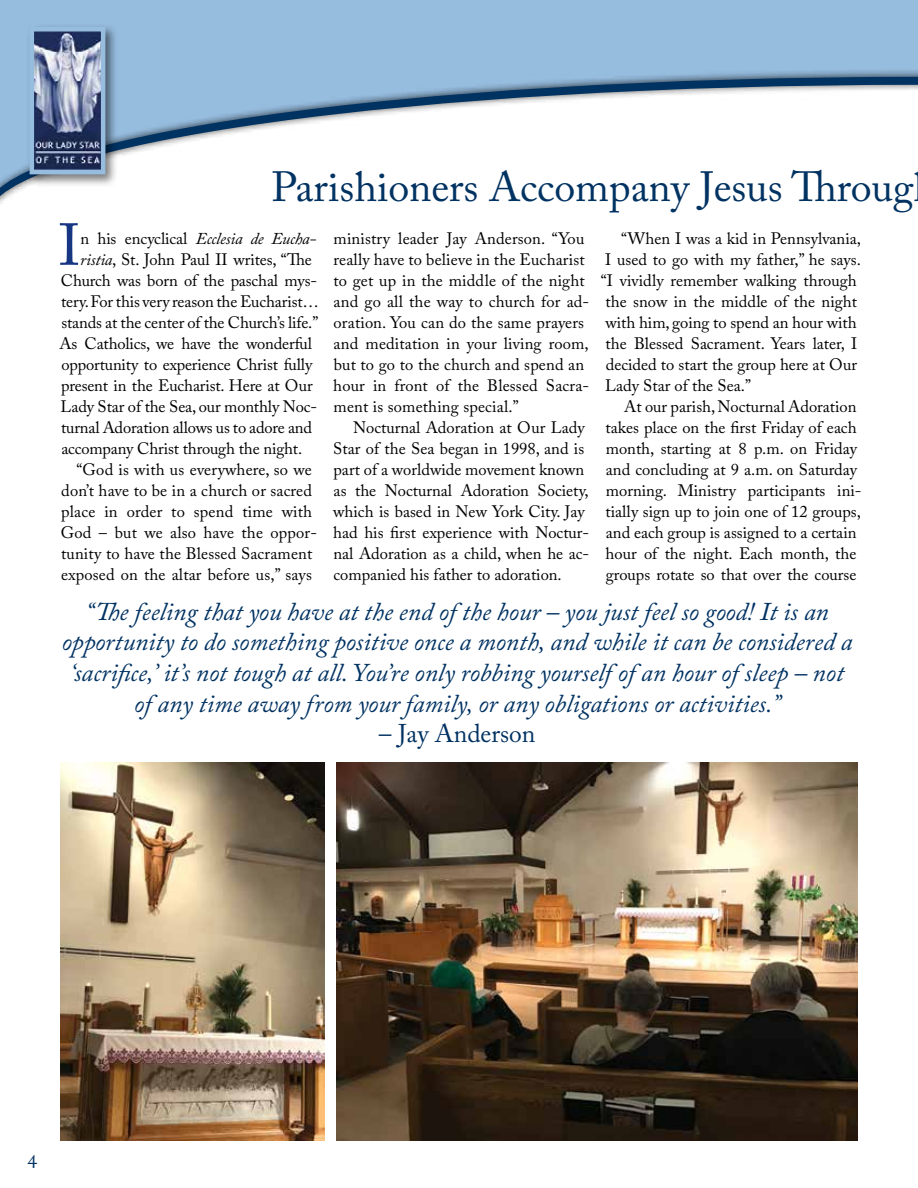
<style>
.page{position:relative;width:918px;height:1188px;background:#fff}
.page>*{position:absolute;margin:0;border:0;box-sizing:border-box;transform-origin:0 0}
.t1{font:58.65px "Adobe Caslon Pro";color:#163683}
.t2{font:42px "Adobe Caslon Pro";color:#003262}
.t3{font:italic 25.5px/30.6px "Adobe Caslon Pro";color:#003262;text-align:center}
.t4{font:25.5px "Adobe Caslon Pro";color:#003262}
.t5{font:21px "Adobe Caslon Pro";color:#003262}
.t6{font:16.5px/21px "Adobe Caslon Pro";color:#000}
.t7{font:italic 16.5px "Adobe Caslon Pro";letter-spacing:-.01em;color:#000}
.s1{font-style:normal}
.s2{font-style:italic}
</style>
<div class="page">
<div style="left:0;top:0;width:918px;height:217px;background:#96bcde"></div>
<div style="left:0;top:69px;width:918px;height:152px;background:#000;opacity:.75"></div>
<svg style="left:0;top:77px;width:918px;height:138px;background:#dde6ed"></svg>
<div style="left:26px;top:24px;width:92px;height:163px;background:#000;opacity:.51"></div>
<img style="left:35px;top:32px;width:65px;height:137px">
<div style="left:30px;top:27px;width:75px;height:147px;border:4px solid #96bcde"></div>
<img style="left:337px;top:763px;width:520px;height:378px">
<img style="left:61px;top:763px;width:264px;height:378px">
<h2 class="t2" style="left:272px;top:162px;width:643px">Parishioners Accompany Jesus Throug</h2>
<h1 class="t1" style="left:59px;top:210px;width:23px">I</h1>
<p class="t7" style="left:80px;top:228px;width:238px"><span class="s1">n his encyclical</span> Ecclesia de Eucha-</p>
<p class="t6" style="left:80px;top:249px;width:233px"><span class="s2">ristia</span>, St. John Paul II writes, “The</p>
<p class="t6" style="left:61px;top:270px;width:258px">Church was born of the paschal mys-</p>
<p class="t6" style="left:61px;top:291px;width:259px">tery. For this very reason the Eucharist…</p>
<p class="t6" style="left:61px;top:312px;width:258px">stands at the center of the Church’s life.”</p>
<p class="t6" style="left:59px;top:333px;width:254px">As Catholics, we have the wonderful</p>
<p class="t6" style="left:61px;top:354px;width:253px">opportunity to experience Christ fully</p>
<p class="t6" style="left:61px;top:375px;width:253px">present in the Eucharist. Here at Our</p>
<p class="t6" style="left:61px;top:396px;width:258px">Lady Star of the Sea, our monthly Noc-</p>
<p class="t6" style="left:61px;top:417px;width:252px">turnal Adoration allows us to adore and</p>
<p class="t6" style="left:61px;top:438px;width:242px">accompany Christ through the night.</p>
<p class="t6" style="left:77px;top:459px;width:237px">“God is with us everywhere, so we</p>
<p class="t6" style="left:61px;top:480px;width:252px">don’t have to be in a church or sacred</p>
<p class="t6" style="left:61px;top:501px;width:252px">place in order to spend time with</p>
<p class="t6" style="left:61px;top:522px;width:258px">God – but we also have the oppor-</p>
<p class="t6" style="left:61px;top:543px;width:253px">tunity to have the Blessed Sacrament</p>
<p class="t6" style="left:61px;top:564px;width:252px">exposed on the altar before us,” says</p>
<p class="t6" style="left:333px;top:228px;width:257px">ministry leader Jay Anderson. “You really have to believe in the Eucharist to get up in the middle of the night and go all the way to church for ad&shy;oration. You can do the same prayers and meditation in your living room, but to go to the church and spend an hour in front of the Blessed Sacra&shy;ment is something special.”</p>
<p class="t6" style="left:333px;top:417px;width:257px;text-indent:20px">Nocturnal Adoration at Our Lady Star of the Sea began in 1998, and is part of a worldwide movement known as the Nocturnal Adoration Society, which is based in New York City. Jay had his first experience with Noctur&shy;nal Adoration as a child, when he ac&shy;companied his father to adoration.</p>
<p class="t6" style="left:621px;top:228px;width:242px">“When I was a kid in Pennsylvania,</p>
<p class="t6" style="left:605px;top:249px;width:257px">I used to go with my father,” he says.</p>
<p class="t6" style="left:601px;top:270px;width:257px">“I vividly remember walking through</p>
<p class="t6" style="left:606px;top:291px;width:253px">the snow in the middle of the night</p>
<p class="t6" style="left:606px;top:312px;width:253px">with him, going to spend an hour with</p>
<p class="t6" style="left:606px;top:333px;width:253px">the Blessed Sacrament. Years later, I</p>
<p class="t6" style="left:606px;top:354px;width:253px">decided to start the group here at Our</p>
<p class="t6" style="left:605px;top:375px;width:147px">Lady Star of the Sea.”</p>
<p class="t6" style="left:624px;top:396px;width:234px">At our parish, Nocturnal Adoration</p>
<p class="t6" style="left:606px;top:417px;width:253px">takes place on the first Friday of each</p>
<p class="t6" style="left:606px;top:438px;width:253px">month, starting at 8 p.m. on Friday</p>
<p class="t6" style="left:606px;top:459px;width:253px">and concluding at 9 a.m. on Saturday</p>
<p class="t6" style="left:606px;top:480px;width:257px">morning. Ministry participants ini-</p>
<p class="t6" style="left:606px;top:501px;width:257px">tially sign up to join one of 12 groups,</p>
<p class="t6" style="left:606px;top:522px;width:252px">and each group is assigned to a certain</p>
<p class="t6" style="left:606px;top:543px;width:252px">hour of the night. Each month, the</p>
<p class="t6" style="left:606px;top:564px;width:252px">groups rotate so that over the course</p>
<p class="t3" style="left:62px;top:596px;width:792px">“The feeling that you have at the end of the hour – you just feel so good! It is an opportunity to do something positive once a month, and while it can be considered a ‘sacrifice,’ it’s not tough at all. You’re only robbing yourself of an hour of sleep – not of any time away from your family, or any obligations or activities.”</p>
<h3 class="t4" style="left:379px;top:718px;width:158px">– Jay Anderson</h3>
<p class="t5" style="left:27px;top:1145px;width:12px">4</p>
</div>
